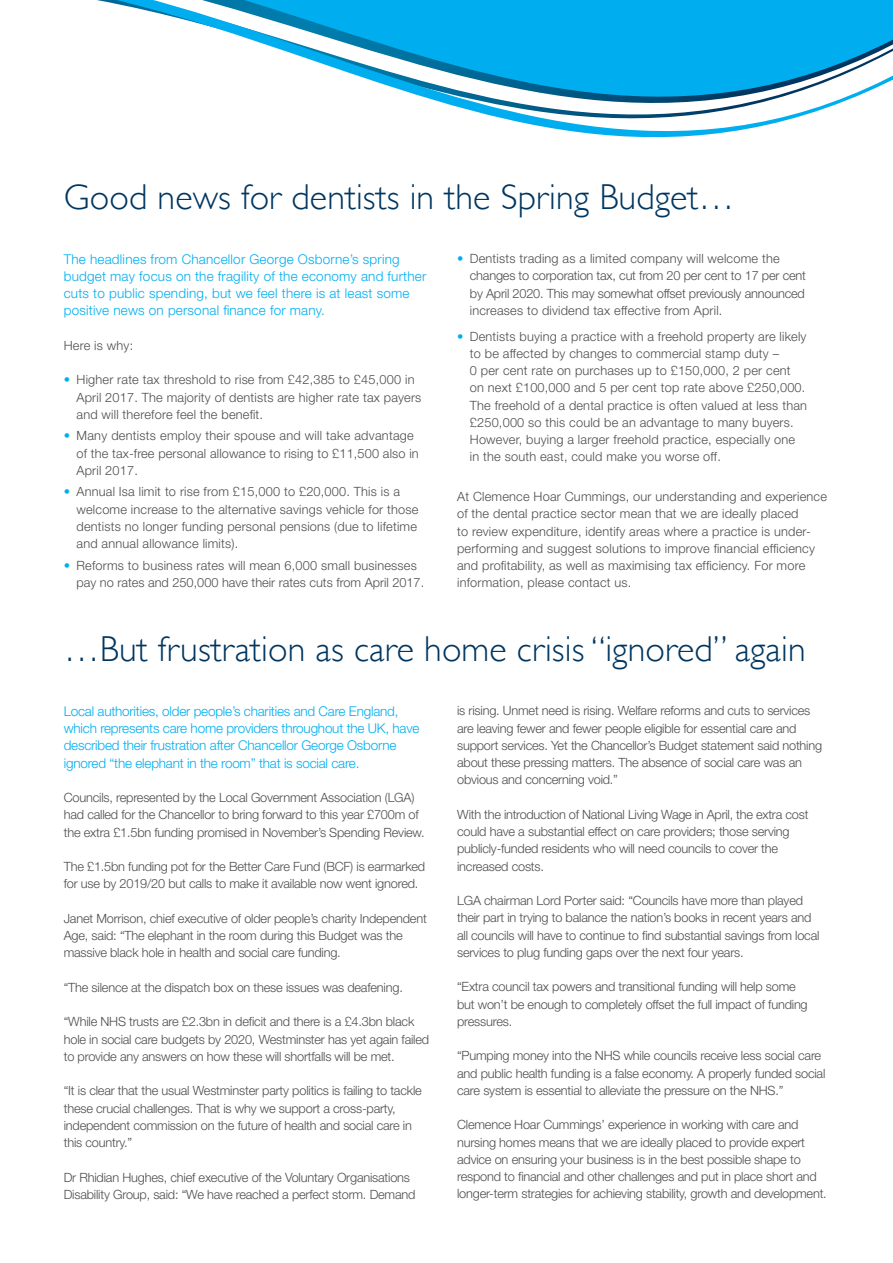
<style>
.page{position:relative;width:893px;height:1263px;background:#fff}
.page>*{position:absolute;margin:0;border:0;box-sizing:border-box;transform-origin:0 0}
.t1{font:300 36px "Gill Sans";letter-spacing:.005em;color:#003660}
.t2{font:300 13.5px/17.2px "Helvetica Neue";letter-spacing:-.015em;color:#00aeef}
.t3{font:300 13.5px/17.2px "Helvetica Neue";letter-spacing:.015em;color:#00aeef}
.t4{font:300 12.75px/17.2px "Helvetica Neue";letter-spacing:-.015em;color:#4d4d4f}
.t5{font:300 12.75px/17.2px "Helvetica Neue";letter-spacing:.015em;color:#4d4d4f}
.s1{color:#00aeef}
</style>
<div class="page">
<svg style="left:97px;top:0;width:796px;height:137px"></svg>
<h1 class="t1" style="left:64px;top:169px;width:672px">Good news for dentists in the Spring Budget…</h1>
<p class="t3" style="left:64px;top:250px;width:364px">The headlines from Chancellor George Osborne’s spring budget may focus on the fragility of the economy and further cuts to public spending, but we feel there is at least some positive news on personal finance for many.</p>
<p class="t5" style="left:64px;top:336px;width:71px">Here is why:</p>
<p class="t5" style="left:77px;top:371px;width:346px;text-indent:-13px"><span class="s1">•</span> Higher rate tax threshold to rise from £42,385 to £45,000 in<br>April 2017. The majority of dentists are higher rate tax payers and will therefore feel the benefit.</p>
<p class="t5" style="left:77px;top:427px;width:344px;text-indent:-13px"><span class="s1">•</span> Many dentists employ their spouse and will take advantage of the tax-free personal allowance to rising to £11,500 also in<br>April 2017.</p>
<p class="t5" style="left:77px;top:483px;width:343px;text-indent:-13px"><span class="s1">•</span> Annual Isa limit to rise from £15,000 to £20,000. This is a welcome increase to the alternative savings vehicle for those dentists no longer funding personal pensions (due to lifetime and annual allowance limits).</p>
<p class="t5" style="left:77px;top:556px;width:349px;text-indent:-13px"><span class="s1">•</span> Reforms to business rates will mean 6,000 small businesses pay no rates and 250,000 have their rates cuts from April 2017.</p>
<p class="t4" style="left:470px;top:250px;width:338px;text-indent:-13px"><span class="s1">•</span> Dentists trading as a limited company will welcome the changes to corporation tax, cut from 20 per cent to 17 per cent by April 2020. This may somewhat offset previously announced increases to dividend tax effective from April.</p>
<p class="t5" style="left:470px;top:327px;width:339px;text-indent:-13px"><span class="s1">•</span> Dentists buying a practice with a freehold property are likely to be affected by changes to commercial stamp duty –<br>0 per cent rate on purchases up to £150,000, 2 per cent on next £100,000 and 5 per cent top rate above £250,000.<br>The freehold of a dental practice is often valued at less than £250,000 so this could be an advantage to many buyers.<br>However, buying a larger freehold practice, especially one in the south east, could make you worse off.</p>
<p class="t5" style="left:457px;top:488px;width:371px">At Clemence Hoar Cummings, our understanding and experience of the dental practice sector mean that we are ideally placed<br>to review expenditure, identify areas where a practice is under&shy;performing and suggest solutions to improve financial efficiency and profitability, as well as maximising tax efficiency. For more information, please contact us.</p>
<h1 class="t1" style="left:64px;top:620px;width:743px">…But frustration as care home crisis “ignored” again</h1>
<p class="t2" style="left:64px;top:702px;width:357px">Local authorities, older people’s charities and Care England, which represents care home providers throughout the UK, have described their frustration after Chancellor George Osborne ignored “the elephant in the room” that is social care.</p>
<p class="t4" style="left:64px;top:789px;width:362px">Councils, represented by the Local Government Association (LGA) had called for the Chancellor to bring forward to this year £700m of the extra £1.5bn funding promised in November’s Spending Review.</p>
<p class="t4" style="left:64px;top:858px;width:363px">The £1.5bn funding pot for the Better Care Fund (BCF) is earmarked for use by 2019/20 but calls to make it available now went ignored.</p>
<p class="t4" style="left:64px;top:909px;width:364px">Janet Morrison, chief executive of older people’s charity Independent<br>Age, said: “The elephant in the room during this Budget was the massive black hole in health and social care funding.</p>
<p class="t4" style="left:64px;top:978px;width:341px">“The silence at the dispatch box on these issues was deafening.</p>
<p class="t4" style="left:64px;top:1013px;width:367px">“While NHS trusts are £2.3bn in deficit and there is a £4.3bn black hole in social care budgets by 2020, Westminster has yet again failed to provide any answers on how these will shortfalls will be met.</p>
<p class="t4" style="left:64px;top:1082px;width:359px">“It is clear that the usual Westminster party politics is failing to tackle these crucial challenges. That is why we support a cross-party, independent commission on the future of health and social care in this country.”</p>
<p class="t4" style="left:64px;top:1168px;width:353px">Dr Rhidian Hughes, chief executive of the Voluntary Organisations<br>Disability Group, said: “We have reached a perfect storm. Demand</p>
<p class="t4" style="left:457px;top:702px;width:367px">is rising. Unmet need is rising. Welfare reforms and cuts to services are leaving fewer and fewer people eligible for essential care and support services. Yet the Chancellor’s Budget statement said nothing about these pressing matters. The absence of social care was an obvious and concerning void.”</p>
<p class="t4" style="left:457px;top:805px;width:353px">With the introduction of National Living Wage in April, the extra cost could have a substantial effect on care providers; those serving publicly-funded residents who will need councils to cover the increased costs.</p>
<p class="t4" style="left:457px;top:892px;width:364px">LGA chairman Lord Porter said: “Councils have more than played their part in trying to balance the nation’s books in recent years and all councils will have to continue to find substantial savings from local services to plug funding gaps over the next four years.</p>
<p class="t4" style="left:457px;top:978px;width:352px">“Extra council tax powers and transitional funding will help some but won’t be enough to completely offset the full impact of funding pressures.</p>
<p class="t4" style="left:457px;top:1047px;width:370px">“Pumping money into the NHS while councils receive less social care and public health funding is a false economy. A properly funded social care system is essential to alleviate the pressure on the NHS.”</p>
<p class="t4" style="left:457px;top:1116px;width:371px">Clemence Hoar Cummings’ experience in working with care and nursing homes means that we are ideally placed to provide expert advice on ensuring your business is in the best possible shape to respond to financial and other challenges and put in place short and longer-term strategies for achieving stability, growth and development.</p>
</div>
